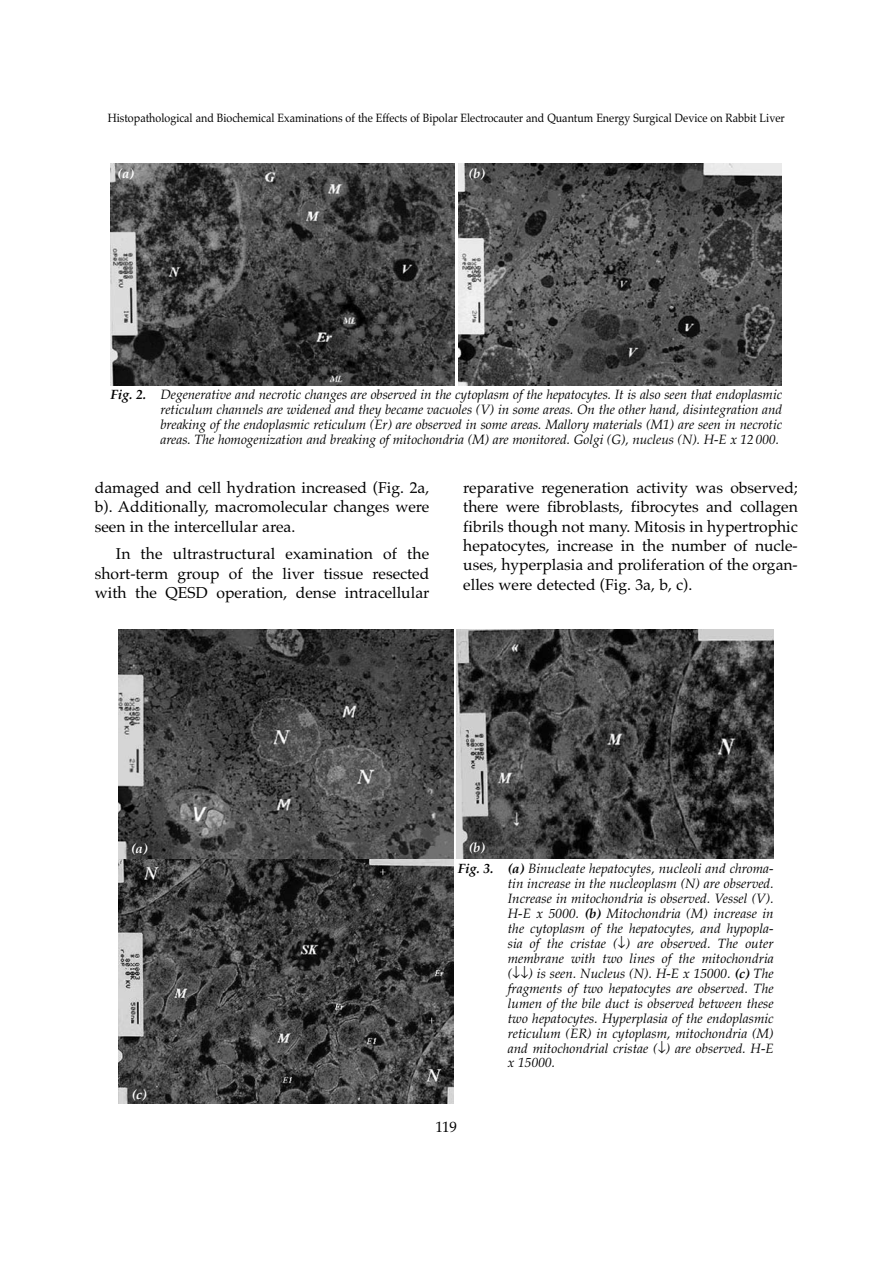
<style>
.page{position:relative;width:893px;height:1263px;background:#fff}
.page>*{position:absolute;margin:0;border:0;box-sizing:border-box;transform-origin:0 0}
.t1{font:15.75px/19.4px "Palatino";color:#000;text-align:justify}
.t2{font:15px "Palatino";color:#000}
.t3{font:italic 13.5px/15px "Palatino";letter-spacing:-.005em;color:#000;text-align:justify}
.t4{font:italic 700 13.5px "Palatino";color:#fff}
.t5{font:12px "Palatino";color:#000;scale:.9 1}
.s1{font-weight:700}
</style>
<div class="page">
<img style="left:110px;top:163px;width:344px;height:223px">
<img style="left:459px;top:163px;width:322px;height:223px">
<img style="left:119px;top:860px;width:334px;height:244px">
<img style="left:119px;top:629px;width:335px;height:229px">
<img style="left:456px;top:629px;width:317px;height:229px">
<p class="t5" style="left:108px;top:113px;width:754px">Histopathological and Biochemical Examinations of the Effects of Bipolar Electrocauter and Quantum Energy Surgical Device on Rabbit Liver</p>
<p class="t4" style="left:118px;top:168px;width:18px">(a)</p>
<p class="t4" style="left:469px;top:168px;width:18px">(b)</p>
<p class="t3" style="left:160px;top:388px;width:623px;text-indent:-50px"><span class="s1">Fig. 2.</span> Degenerative and necrotic changes are observed in the cytoplasm of the hepatocytes. It is also seen that endoplasmic reticulum channels are widened and they became vacuoles (V) in some areas. On the other hand, disintegration and breaking of the endoplasmic reticulum (Er) are observed in some areas. Mallory materials (M1) are seen in necrotic areas. The homogenization and breaking of mitochondria (M) are monitored. Golgi (G), nucleus (N). H-E x 12 000.</p>
<p class="t1" style="left:95px;top:479px;width:336px">damaged and cell hydration increased (Fig. 2a, b). Additionally, macromolecular changes were seen in the intercellular area.</p>
<p class="t1" style="left:95px;top:546px;width:336px;text-indent:21px">In the ultrastructural examination of the short-term group of the liver tissue resected with the QESD operation, dense intracellular</p>
<p class="t1" style="left:463px;top:479px;width:336px">reparative regeneration activity was observed; there were fibroblasts, fibrocytes and collagen fibrils though not many. Mitosis in hypertrophic hepatocytes, increase in the number of nucle&shy;uses, hyperplasia and proliferation of the organ&shy;elles were detected (Fig. 3a, b, c).</p>
<p class="t4" style="left:131px;top:843px;width:18px">(a)</p>
<p class="t4" style="left:132px;top:1089px;width:16px">(c)</p>
<p class="t4" style="left:469px;top:842px;width:18px">(b)</p>
<p class="t3" style="left:508px;top:863px;width:267px;text-indent:-50px"><span class="s1">Fig. 3. (a)</span> Binucleate hepatocytes, nucleoli and chroma&shy;tin increase in the nucleoplasm (N) are observed.<br>Increase in mitochondria is observed. Vessel (V).<br>H-E x 5000. <span class="s1">(b)</span> Mitochondria (M) increase in the cytoplasm of the hepatocytes, and hypopla&shy;sia of the cristae (■) are observed. The outer membrane with two lines of the mitochondria (■■) is seen. Nucleus (N). H-E x 15000. <span class="s1">(c)</span> The fragments of two hepatocytes are observed. The lumen of the bile duct is observed between these two hepatocytes. Hyperplasia of the endoplasmic reticulum (ER) in cytoplasm, mitochondria (M) and mitochondrial cristae (■) are observed. H-E x 15000.</p>
<p class="t2" style="left:435px;top:1121px;width:23px">119</p>
</div>
